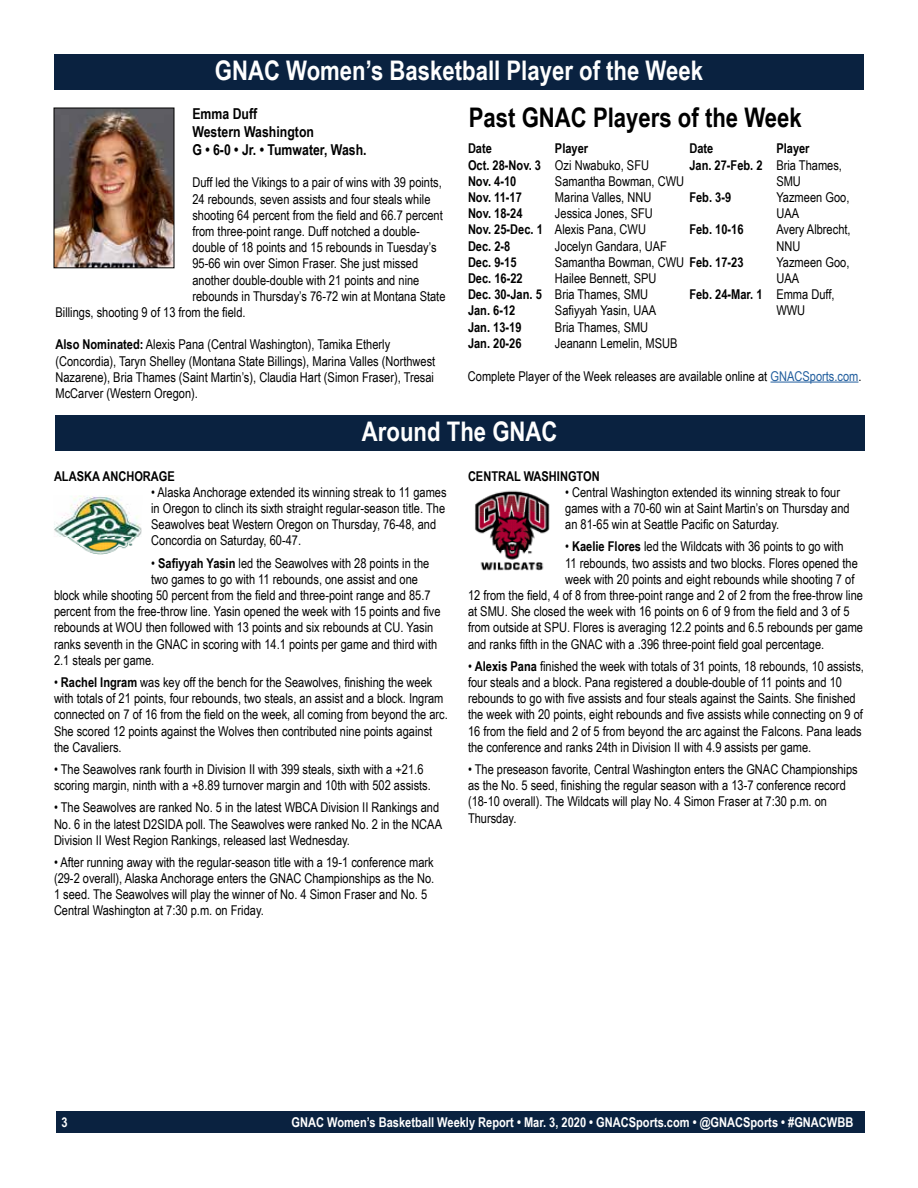
<style>
.page{position:relative;width:918px;height:1188px;background:#fff}
.page>*{position:absolute;margin:0;border:0;box-sizing:border-box;transform-origin:0 0}
.t1{font:700 27px "Arial Narrow";color:#fff}
.t2{font:700 27px "Arial Narrow";color:#000}
.t3{font:700 15px/18px "Arial Narrow";color:#000}
.t4{font:13.5px/16.2px "Arial Narrow";color:#000}
.t5{font:700 13.5px/16.2px "Arial Narrow";color:#000}
.t6{font:700 13.5px "Arial Narrow";color:#fff}
.s1{font-weight:700}
.s2{font-weight:400}
.s3{color:#215e9e}
</style>
<div class="page">
<div style="left:56px;top:1111px;width:809px;height:22px;background:#0a2240"></div>
<div style="left:54px;top:54px;width:810px;height:36px;background:#0a2240"></div>
<img style="left:56px;top:110px;width:116px;height:156px">
<div style="left:54px;top:108px;width:120px;height:160px;border:1px solid #000"></div>
<div style="left:55px;top:415px;width:810px;height:36px;background:#0a2240"></div>
<img style="left:54px;top:495px;width:88px;height:60px">
<img style="left:475px;top:490px;width:75px;height:81px">
<hr style="left:770px;top:382px;width:88px;height:1px;background:#215e9e">
<h1 class="t1" style="left:215px;top:50px;width:490px">GNAC Women’s Basketball Player of the Week</h1>
<h1 class="t2" style="left:469px;top:97px;width:335px">Past GNAC Players of the Week</h1>
<p class="t5" style="left:468px;top:140px;width:25px">Date</p>
<p class="t3" style="left:192px;top:104px;width:176px">Emma Duff<br>Western Washington<br>G • 6-0 • Jr. • Tumwater, Wash.</p>
<p class="t4" style="left:192px;top:174px;width:251px">Duff led the Vikings to a pair of wins with 39 points,</p>
<p class="t4" style="left:192px;top:190px;width:240px">24 rebounds, seven assists and four steals while</p>
<p class="t4" style="left:192px;top:206px;width:252px">shooting 64 percent from the field and 66.7 percent</p>
<p class="t4" style="left:192px;top:223px;width:229px">from three-point range. Duff notched a double-</p>
<p class="t4" style="left:192px;top:239px;width:246px">double of 18 points and 15 rebounds in Tuesday’s</p>
<p class="t4" style="left:192px;top:255px;width:227px">95-66 win over Simon Fraser. She just missed</p>
<p class="t4" style="left:192px;top:271px;width:229px">another double-double with 21 points and nine</p>
<p class="t4" style="left:192px;top:287px;width:255px">rebounds in Thursday’s 76-72 win at Montana State</p>
<p class="t4" style="left:55px;top:304px;width:192px">Billings, shooting 9 of 13 from the field.</p>
<p class="t4" style="left:55px;top:336px;width:381px"><span class="s1">Also Nominated:</span> Alexis Pana (Central Washington), Tamika Etherly (Concordia), Taryn Shelley (Montana State Billings), Marina Valles (Northwest Nazarene), Bria Thames (Saint Martin’s), Claudia Hart (Simon Fraser), Tresai McCarver (Western Oregon).</p>
<p class="t5" style="left:468px;top:140px;width:183px;text-indent:87px">Player<br>Oct. 28-Nov. 3 <span class="s2">Ozi Nwabuko, SFU<br></span>Nov. 4-10</p>
<p class="t5" style="left:689px;top:140px;width:25px">Date</p>
<p class="t5" style="left:776px;top:140px;width:35px">Player</p>
<p class="t5" style="left:689px;top:156px;width:154px">Jan. 27-Feb. 2 <span class="s2">Bria Thames,</span></p>
<p class="t4" style="left:776px;top:172px;width:26px">SMU</p>
<p class="t5" style="left:689px;top:189px;width:43px">Feb. 3-9</p>
<p class="t4" style="left:776px;top:189px;width:75px">Yazmeen Goo,<br>UAA</p>
<p class="t5" style="left:689px;top:221px;width:56px">Feb. 10-16</p>
<p class="t4" style="left:776px;top:221px;width:76px">Avery Albrecht,</p>
<p class="t4" style="left:776px;top:237px;width:25px">NNU</p>
<p class="t4" style="left:776px;top:253px;width:75px">Yazmeen Goo,</p>
<p class="t4" style="left:776px;top:270px;width:24px">UAA</p>
<p class="t5" style="left:689px;top:286px;width:147px">Feb. 24-Mar. 1 <span class="s2">Emma Duff,</span></p>
<p class="t4" style="left:776px;top:302px;width:30px">WWU</p>
<p class="t4" style="left:555px;top:172px;width:131px">Samantha Bowman, CWU</p>
<p class="t5" style="left:468px;top:189px;width:55px">Nov. 11-17</p>
<p class="t4" style="left:555px;top:189px;width:98px">Marina Valles, NNU</p>
<p class="t5" style="left:468px;top:205px;width:56px">Nov. 18-24</p>
<p class="t4" style="left:468px;top:205px;width:186px;text-indent:87px">Jessica Jones, SFU<br><span class="s1">Nov. 25-Dec. 1</span> Alexis Pana, CWU<br><span class="s1">Dec. 2-8</span></p>
<p class="t4" style="left:555px;top:237px;width:113px">Jocelyn Gandara, UAF</p>
<p class="t5" style="left:468px;top:253px;width:50px">Dec. 9-15</p>
<p class="t4" style="left:555px;top:253px;width:190px">Samantha Bowman, CWU <span class="s1">Feb. 17-23</span></p>
<p class="t5" style="left:468px;top:270px;width:56px">Dec. 16-22</p>
<p class="t4" style="left:468px;top:270px;width:190px;text-indent:87px">Hailee Bennett, SPU<br><span class="s1">Dec. 30-Jan. 5</span> Bria Thames, SMU<br><span class="s1">Jan. 6-12</span></p>
<p class="t4" style="left:555px;top:302px;width:103px">Safiyyah Yasin, UAA</p>
<p class="t5" style="left:468px;top:318px;width:55px">Jan. 13-19</p>
<p class="t4" style="left:555px;top:318px;width:95px">Bria Thames, SMU</p>
<p class="t5" style="left:468px;top:334px;width:55px">Jan. 20-26</p>
<p class="t4" style="left:555px;top:334px;width:124px">Jeanann Lemelin, MSUB</p>
<p class="t4" style="left:468px;top:367px;width:395px">Complete Player of the Week releases are available online at <span class="s3">GNACSports.com</span>.</p>
<h1 class="t1" style="left:362px;top:411px;width:197px">Around The GNAC</h1>
<p class="t5" style="left:54px;top:467px;width:122px">ALASKA ANCHORAGE</p>
<p class="t4" style="left:151px;top:483px;width:297px">• Alaska Anchorage extended its winning streak to 11 games in Oregon to clinch its sixth straight regular-season title. The Seawolves beat Western Oregon on Thursday, 76-48, and Concordia on Saturday, 60-47.</p>
<p class="t4" style="left:151px;top:554px;width:280px">• <span class="s1">Safiyyah Yasin</span> led the Seawolves with 28 points in the</p>
<p class="t4" style="left:151px;top:570px;width:268px">two games to go with 11 rebounds, one assist and one</p>
<p class="t4" style="left:54px;top:587px;width:378px">block while shooting 50 percent from the field and three-point range and 85.7</p>
<p class="t4" style="left:54px;top:603px;width:388px">percent from the free-throw line. Yasin opened the week with 15 points and five</p>
<p class="t4" style="left:54px;top:619px;width:381px">rebounds at WOU then followed with 13 points and six rebounds at CU. Yasin</p>
<p class="t4" style="left:54px;top:635px;width:385px">ranks seventh in the GNAC in scoring with 14.1 points per game and third with</p>
<p class="t4" style="left:54px;top:651px;width:102px">2.1 steals per game.</p>
<p class="t4" style="left:54px;top:674px;width:395px">• <span class="s1">Rachel Ingram</span> was key off the bench for the Seawolves, finishing the week with totals of 21 points, four rebounds, two steals, an assist and a block. Ingram connected on 7 of 16 from the field on the week, all coming from beyond the arc.<br>She scored 12 points against the Wolves then contributed nine points against the Cavaliers.</p>
<p class="t4" style="left:54px;top:761px;width:378px">• The Seawolves rank fourth in Division II with 399 steals, sixth with a +21.6 scoring margin, ninth with a +8.89 turnover margin and 10th with 502 assists.</p>
<p class="t4" style="left:54px;top:799px;width:390px">• The Seawolves are ranked No. 5 in the latest WBCA Division II Rankings and<br>No. 6 in the latest D2SIDA poll. The Seawolves were ranked No. 2 in the NCAA<br>Division II West Region Rankings, released last Wednesday.</p>
<p class="t4" style="left:54px;top:854px;width:382px">• After running away with the regular-season title with a 19-1 conference mark (29-2 overall), Alaska Anchorage enters the GNAC Championships as the No.<br>1 seed. The Seawolves will play the winner of No. 4 Simon Fraser and No. 5<br>Central Washington at 7:30 p.m. on Friday.</p>
<p class="t5" style="left:468px;top:467px;width:133px">CENTRAL WASHINGTON</p>
<p class="t4" style="left:565px;top:483px;width:286px">• Central Washington extended its winning streak to four games with a 70-60 win at Saint Martin’s on Thursday and an 81-65 win at Seattle Pacific on Saturday.</p>
<p class="t4" style="left:565px;top:538px;width:280px">• <span class="s1">Kaelie Flores</span> led the Wildcats with 36 points to go with</p>
<p class="t4" style="left:565px;top:554px;width:294px">11 rebounds, two assists and two blocks. Flores opened the</p>
<p class="t4" style="left:565px;top:570px;width:291px">week with 20 points and eight rebounds while shooting 7 of</p>
<p class="t4" style="left:468px;top:587px;width:397px">12 from the field, 4 of 8 from three-point range and 2 of 2 from the free-throw line</p>
<p class="t4" style="left:468px;top:603px;width:383px">at SMU. She closed the week with 16 points on 6 of 9 from the field and 3 of 5</p>
<p class="t4" style="left:468px;top:619px;width:397px">from outside at SPU. Flores is averaging 12.2 points and 6.5 rebounds per game</p>
<p class="t4" style="left:468px;top:635px;width:358px">and ranks fifth in the GNAC with a .396 three-point field goal percentage.</p>
<p class="t4" style="left:468px;top:657px;width:397px">• <span class="s1">Alexis Pana</span> finished the week with totals of 31 points, 18 rebounds, 10 assists, four steals and a block. Pana registered a double-double of 11 points and 10 rebounds to go with five assists and four steals against the Saints. She finished the week with 20 points, eight rebounds and five assists while connecting on 9 of 16 from the field and 2 of 5 from beyond the arc against the Falcons. Pana leads the conference and ranks 24th in Division II with 4.9 assists per game.</p>
<p class="t4" style="left:468px;top:761px;width:391px">• The preseason favorite, Central Washington enters the GNAC Championships as the No. 5 seed, finishing the regular season with a 13-7 conference record (18-10 overall). The Wildcats will play No. 4 Simon Fraser at 7:30 p.m. on Thursday.</p>
<p class="t6" style="left:61px;top:1112px;width:8px">3</p>
<p class="t6" style="left:291px;top:1112px;width:563px">GNAC Women’s Basketball Weekly Report • Mar. 3, 2020 • GNACSports.com • @GNACSports • #GNACWBB</p>
</div>
